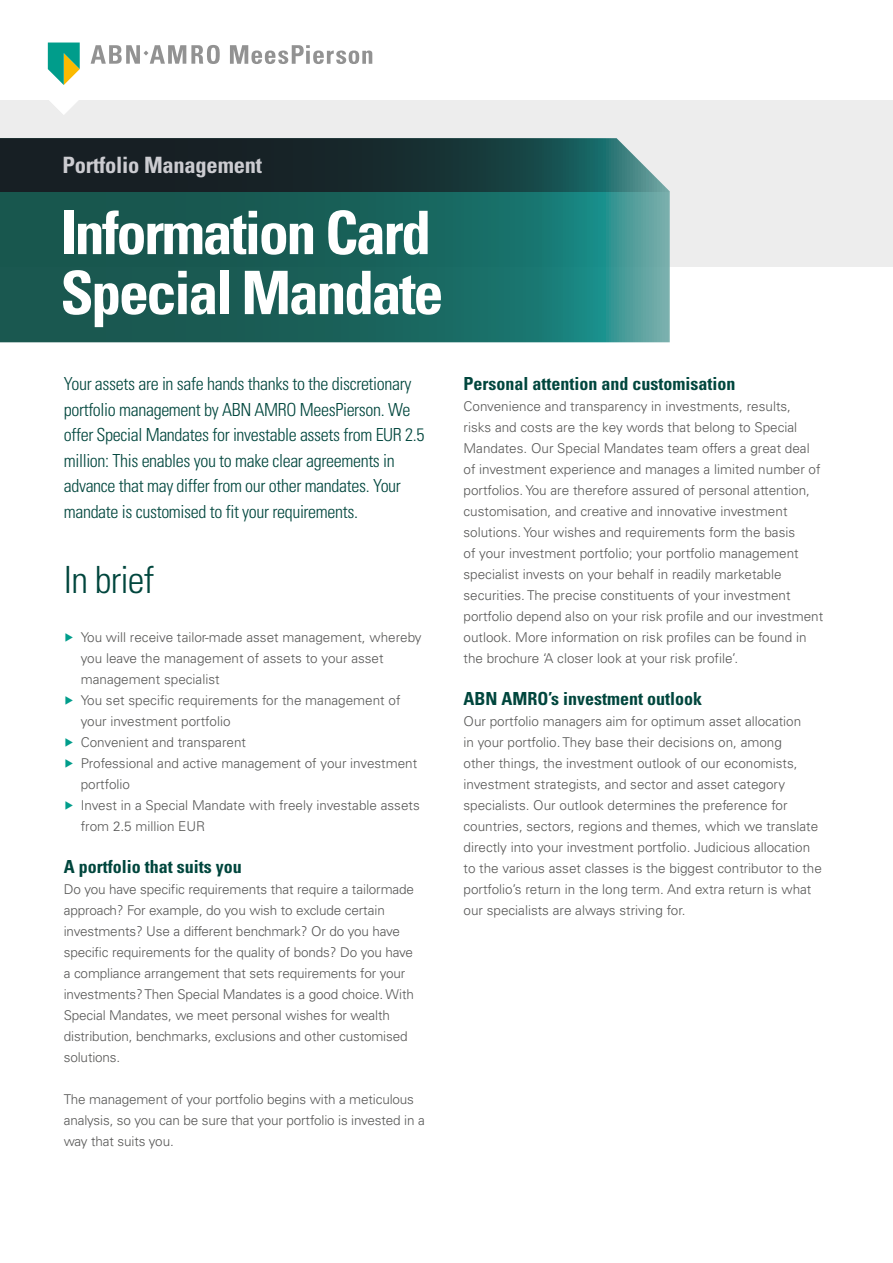
<style>
.page{position:relative;width:893px;height:1263px;background:#fff}
.page>*{position:absolute;margin:0;border:0;box-sizing:border-box;transform-origin:0 0}
.t1{font:700 condensed 60px/60px "Univers LT Std";letter-spacing:-.04em;color:#fff}
.t2{font:300 condensed 37.5px "Univers LT Std";letter-spacing:-.02em;color:#00463d}
.t3{font:700 condensed 22.5px "Univers LT Std";letter-spacing:-.01em;color:#ccccd1}
.t4{font:300 condensed 18px/25.5px "Univers LT Std";letter-spacing:-.02em;color:#00463d}
.t5{font:700 condensed 18px "Univers LT Std";color:#00463d}
.t6{font:300 13.5px/21px "Univers LT Std";color:#575756}
.s1{color:#009d8b}
</style>
<div class="page">
<div style="left:0;top:64px;width:893px;height:203px;background:#ededed"></div>
<svg style="left:0;top:191px;width:670px;height:151px;background:#1e6962"></svg>
<svg style="left:0;top:138px;width:669px;height:53px;background:#213a3c"></svg>
<div style="left:0;top:0;width:893px;height:100px;background:#fff"></div>
<svg style="left:47px;top:43px;width:173px;height:72px"></svg>
<svg style="left:230px;top:45px;width:142px;height:19px"></svg>
<h3 class="t3" style="left:63px;top:151px;width:201px">Portfolio Management</h3>
<h1 class="t1" style="left:60px;top:203px;width:385px">Information Card<br>Special Mandate</h1>
<p class="t4" style="left:64px;top:371px;width:362px">Your assets are in safe hands thanks to the discretionary portfolio management by ABN AMRO MeesPierson. We offer Special Mandates for investable assets from EUR 2.5 million: This enables you to make clear agreements in advance that may differ from our other mandates. Your mandate is customised to fit your requirements.</p>
<h2 class="t2" style="left:64px;top:557px;width:92px">In brief</h2>
<p class="t6" style="left:64px;top:627px;width:359px"><span class="s1">▶</span> You will receive tailor-made asset management, whereby</p>
<p class="t6" style="left:81px;top:648px;width:304px">you leave the management of assets to your asset</p>
<p class="t6" style="left:81px;top:669px;width:140px">management specialist</p>
<p class="t6" style="left:64px;top:690px;width:338px"><span class="s1">▶</span> You set specific requirements for the management of</p>
<p class="t6" style="left:81px;top:711px;width:151px">your investment portfolio</p>
<p class="t6" style="left:64px;top:732px;width:184px"><span class="s1">▶</span> Convenient and transparent</p>
<p class="t6" style="left:64px;top:753px;width:355px"><span class="s1">▶</span> Professional and active management of your investment</p>
<p class="t6" style="left:81px;top:774px;width:51px">portfolio</p>
<p class="t6" style="left:64px;top:795px;width:358px"><span class="s1">▶</span> Invest in a Special Mandate with freely investable assets</p>
<p class="t6" style="left:81px;top:816px;width:126px">from 2.5 million EUR</p>
<h3 class="t5" style="left:64px;top:856px;width:179px">A portfolio that suits you</h3>
<p class="t6" style="left:64px;top:879px;width:352px">Do you have specific requirements that require a tailormade approach? For example, do you wish to exclude certain investments? Use a different benchmark? Or do you have specific requirements for the quality of bonds? Do you have a compliance arrangement that sets requirements for your investments? Then Special Mandates is a good choice. With Special Mandates, we meet personal wishes for wealth distribution, benchmarks, exclusions and other customised solutions.</p>
<p class="t6" style="left:64px;top:1089px;width:363px">The management of your portfolio begins with a meticulous analysis, so you can be sure that your portfolio is invested in a way that suits you.</p>
<h3 class="t5" style="left:463px;top:373px;width:273px">Personal attention and customisation</h3>
<p class="t6" style="left:463px;top:396px;width:361px">Convenience and transparency in investments, results,<br>risks and costs are the key words that belong to Special Mandates. Our Special Mandates team offers a great deal of investment experience and manages a limited number of portfolios. You are therefore assured of personal attention, customisation, and creative and innovative investment solutions. Your wishes and requirements form the basis<br>of your investment portfolio; your portfolio management specialist invests on your behalf in readily marketable securities. The precise constituents of your investment portfolio depend also on your risk profile and our investment outlook. More information on risk profiles can be found in the brochure ‘A closer look at your risk profile’.</p>
<h3 class="t5" style="left:463px;top:688px;width:240px">ABN AMRO’s investment outlook</h3>
<p class="t6" style="left:463px;top:711px;width:360px">Our portfolio managers aim for optimum asset allocation<br>in your portfolio. They base their decisions on, among<br>other things, the investment outlook of our economists, investment strategists, and sector and asset category specialists. Our outlook determines the preference for countries, sectors, regions and themes, which we translate directly into your investment portfolio. Judicious allocation to the various asset classes is the biggest contributor to the portfolio’s return in the long term. And extra return is what our specialists are always striving for.</p>
</div>
